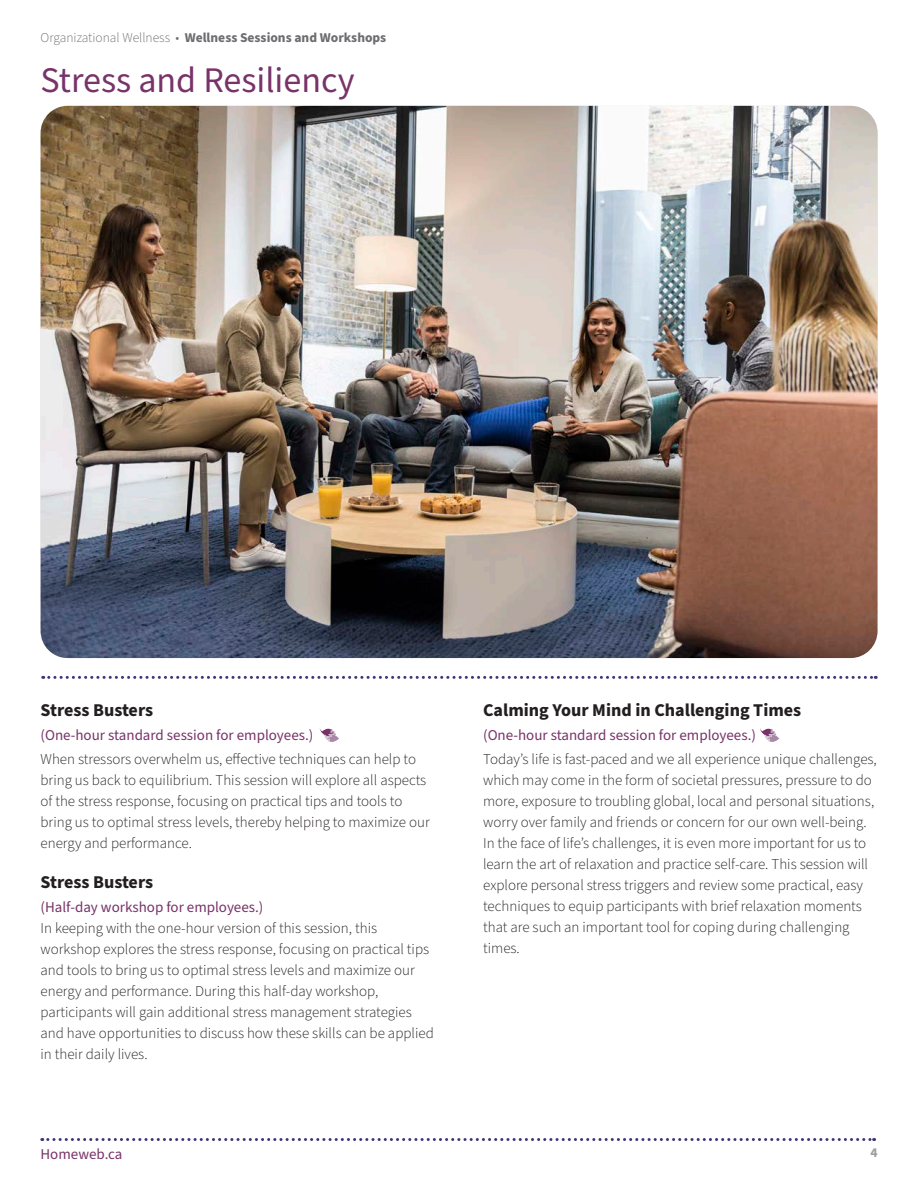
<style>
.page{position:relative;width:918px;height:1188px;background:#fff}
.page>*{position:absolute;margin:0;border:0;box-sizing:border-box;transform-origin:0 0}
.BodyCopy{font:36px "Source Sans Pro";color:#783369}
.BodyCopy-2{font:700 18px "Source Sans Pro";color:#231f20}
.BodyCopy-3{font:300 15px/21px "Source Sans Pro";color:#231f20}
.t1{font:15px "Source Sans Pro";color:#783369}
.t2{font:700 13.5px "Source Sans Pro";color:#6c6d70}
.t3{font:700 13.5px "Source Sans Pro";color:#9d9fa2}
.s1{font-weight:300}
.s2{font-weight:400;color:#783369}
</style>
<div class="page">
<svg style="left:42px;top:1138px;width:833px;height:3px"></svg>
<img style="left:41px;top:106px;width:836px;height:552px">
<svg style="left:43px;top:676px;width:833px;height:3px"></svg>
<svg style="left:320px;top:728px;width:19px;height:14px"></svg>
<svg style="left:760px;top:728px;width:19px;height:14px"></svg>
<p class="t2" style="left:41px;top:29px;width:347px"><span class="s1">Organizational Wellness •</span> Wellness Sessions and Workshops</p>
<p class="BodyCopy" style="left:40px;top:56px;width:316px">Stress and Resiliency</p>
<p class="BodyCopy-2" style="left:40px;top:698px;width:114px">Stress Busters</p>
<p class="BodyCopy-3" style="left:40px;top:723px;width:377px;line-height:24px"><span class="s2">(One-hour standard session for employees.)<br></span>When stressors overwhelm us, effective techniques can help to</p>
<p class="BodyCopy-3" style="left:40px;top:770px;width:391px">bring us back to equilibrium. This session will explore all aspects of the stress response, focusing on practical tips and tools to bring us to optimal stress levels, thereby helping to maximize our energy and performance.</p>
<p class="BodyCopy-2" style="left:40px;top:870px;width:114px">Stress Busters</p>
<p class="BodyCopy-3" style="left:40px;top:897px;width:395px"><span class="s2">(Half-day workshop for employees.)<br></span>In keeping with the one-hour version of this session, this workshop explores the stress response, focusing on practical tips and tools to bring us to optimal stress levels and maximize our energy and performance. During this half-day workshop, participants will gain additional stress management strategies and have opportunities to discuss how these skills can be applied in their daily lives.</p>
<p class="t1" style="left:40px;top:1144px;width:84px">Homeweb.ca</p>
<p class="BodyCopy-2" style="left:483px;top:698px;width:320px">Calming Your Mind in Challenging Times</p>
<p class="BodyCopy-3" style="left:483px;top:723px;width:395px;line-height:24px"><span class="s2">(One-hour standard session for employees.)<br></span>Today’s life is fast-paced and we all experience unique challenges,</p>
<p class="BodyCopy-3" style="left:483px;top:770px;width:393px">which may come in the form of societal pressures, pressure to do more, exposure to troubling global, local and personal situations, worry over family and friends or concern for our own well-being.<br>In the face of life’s challenges, it is even more important for us to learn the art of relaxation and practice self-care. This session will explore personal stress triggers and review some practical, easy techniques to equip participants with brief relaxation moments that are such an important tool for coping during challenging times.</p>
<p class="t3" style="left:870px;top:1144px;width:9px">4</p>
</div>
